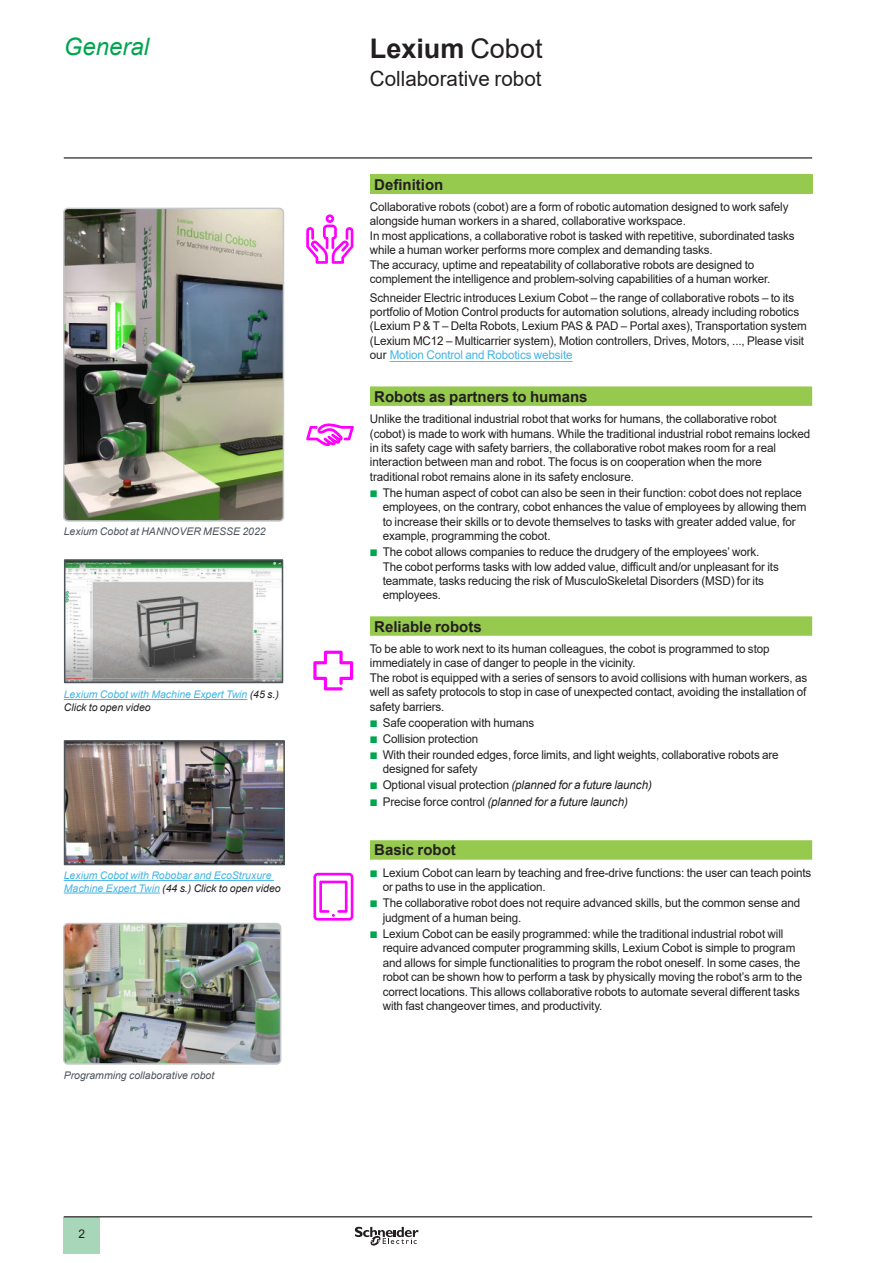
<style>
.page{position:relative;width:893px;height:1263px;background:#fff}
.page>*{position:absolute;margin:0;border:0;box-sizing:border-box;transform-origin:0 0}
.t1{font:700 27px "Arial";color:#231f20}
.t2{font:italic 24px "Arial";color:#00a54f}
.t3{font:21px "Arial";color:#231f20}
.t4{font:700 15px "Arial";color:#231f20}
.t5{font:12px/14.4px "Arial";letter-spacing:-.01em;color:#231f20}
.t6{font:italic 10.5px/12.6px "Arial";color:#42b4e6}
.t7{font:italic 10.5px "Arial";color:#4d545a}
.s1{font-weight:400}
.s2{color:#231f20}
.s3{color:#42b4e6}
.s4{font-family:"Graph Schneider";color:#00a54f}
.s5{font-style:italic}
</style>
<div class="page">
<hr style="left:64px;top:157px;width:748px;height:2px;background:#231f20">
<div style="left:64px;top:1217px;width:36px;height:37px;background:#a7d7b8"></div>
<hr style="left:64px;top:1216px;width:748px;height:1px;background:#231f20">
<svg style="left:355px;top:1227px;width:64px;height:19px"></svg>
<svg style="left:306px;top:214px;width:47px;height:50px"></svg>
<svg style="left:313px;top:873px;width:40px;height:48px"></svg>
<svg style="left:313px;top:651px;width:40px;height:39px"></svg>
<hr style="left:64px;top:699px;width:183px;height:1px;background:#42b4e6">
<hr style="left:64px;top:880px;width:210px;height:1px;background:#42b4e6">
<hr style="left:64px;top:893px;width:96px;height:1px;background:#42b4e6">
<img style="left:66px;top:211px;width:215px;height:308px">
<div style="left:63px;top:208px;width:221px;height:314px;border:2px solid #c5c8cb;border-radius:4px"></div>
<svg style="left:306px;top:423px;width:48px;height:23px"></svg>
<img style="left:66px;top:924px;width:215px;height:138px">
<div style="left:63px;top:923px;width:218px;height:142px;border:2px solid #c5c8cb;border-radius:4px"></div>
<img style="left:67px;top:562px;width:213px;height:118px">
<div style="left:64px;top:559px;width:219px;height:124px;border:2px solid #4d545a"></div>
<img style="left:67px;top:743px;width:215px;height:119px">
<div style="left:64px;top:740px;width:221px;height:125px;border:2px solid #4d545a"></div>
<div style="left:370px;top:174px;width:442px;height:20px;background:#96ca4e"></div>
<svg style="left:370px;top:386px;width:442px;height:474px"></svg>
<hr style="left:390px;top:361px;width:183px;height:1px;background:#42b4e6">
<h2 class="t2" style="left:64px;top:38px;width:87px">General</h2>
<h1 class="t1" style="left:370px;top:38px;width:174px">Lexium <span class="s1">Cobot</span></h1>
<h3 class="t3" style="left:370px;top:71px;width:173px">Collaborative robot</h3>
<p class="t7" style="left:64px;top:527px;width:203px">Lexium Cobot at HANNOVER MESSE 2022</p>
<p class="t6" style="left:64px;top:689px;width:217px">Lexium Cobot with Machine Expert Twin <span class="s2">(45 s.)<br>Click to open video</span></p>
<p class="t6" style="left:64px;top:870px;width:218px">Lexium Cobot with Robobar and EcoStruxure<br>Machine Expert Twin <span class="s2">(44 s.) Click to open video</span></p>
<p class="t7" style="left:64px;top:1071px;width:152px">Programming collaborative robot</p>
<p class="t5" style="left:79px;top:1228px;width:8px">2</p>
<p class="t4" style="left:374px;top:174px;width:71px">Definition</p>
<p class="t5" style="left:370px;top:201px;width:426px">Collaborative robots (cobot) are a form of robotic automation designed to work safely alongside human workers in a shared, collaborative workspace.<br>In most applications, a collaborative robot is tasked with repetitive, subordinated tasks while a human worker performs more complex and demanding tasks.<br>The accuracy, uptime and repeatability of collaborative robots are designed to complement the intelligence and problem-solving capabilities of a human worker.</p>
<p class="t5" style="left:370px;top:291px;width:438px">Schneider Electric introduces Lexium Cobot – the range of collaborative robots – to its portfolio of Motion Control products for automation solutions, already including robotics (Lexium P &amp; T – Delta Robots, Lexium PAS &amp; PAD – Portal axes), Transportation system (Lexium MC12 – Multicarrier system), Motion controllers, Drives, Motors, ..., Please visit our <span class="s3">Motion Control and Robotics website</span></p>
<p class="t4" style="left:374px;top:386px;width:215px">Robots as partners to humans</p>
<p class="t5" style="left:370px;top:413px;width:442px">Unlike the traditional industrial robot that works for humans, the collaborative robot (cobot) is made to work with humans. While the traditional industrial robot remains locked in its safety cage with safety barriers, the collaborative robot makes room for a real interaction between man and robot. The focus is on cooperation when the more traditional robot remains alone in its safety enclosure.</p>
<p class="t5" style="left:383px;top:486px;width:425px;text-indent:-13px"><span class="s4">b</span> The human aspect of cobot can also be seen in their function: cobot does not replace employees, on the contrary, cobot enhances the value of employees by allowing them to increase their skills or to devote themselves to tasks with greater added value, for example, programming the cobot.</p>
<p class="t5" style="left:383px;top:546px;width:398px;text-indent:-13px"><span class="s4">b</span> The cobot allows companies to reduce the drudgery of the employees’ work.<br>The cobot performs tasks with low added value, difficult and/or unpleasant for its teammate, tasks reducing the risk of MusculoSkeletal Disorders (MSD) for its employees.</p>
<p class="t4" style="left:374px;top:616px;width:109px">Reliable robots</p>
<p class="t5" style="left:370px;top:643px;width:439px">To be able to work next to its human colleagues, the cobot is programmed to stop immediately in case of danger to people in the vicinity.<br>The robot is equipped with a series of sensors to avoid collisions with human workers, as well as safety protocols to stop in case of unexpected contact, avoiding the installation of safety barriers.</p>
<p class="t5" style="left:370px;top:716px;width:410px;line-height:16px"><span class="s4">b</span> Safe cooperation with humans<br><span class="s4">b</span> Collision protection<br><span class="s4">b</span> With their rounded edges, force limits, and light weights, collaborative robots are</p>
<p class="t5" style="left:370px;top:762px;width:283px;line-height:16px;text-indent:13px">designed for safety<br><span class="s4">b</span> Optional visual protection <span class="s5">(planned for a future launch) </span><span class="s4">b</span> Precise force control <span class="s5">(planned for a future launch)</span></p>
<p class="t4" style="left:374px;top:839px;width:83px">Basic robot</p>
<p class="t5" style="left:383px;top:866px;width:430px;text-indent:-13px"><span class="s4">b</span> Lexium Cobot can learn by teaching and free-drive functions: the user can teach points or paths to use in the application.</p>
<p class="t5" style="left:383px;top:897px;width:419px;text-indent:-13px"><span class="s4">b</span> The collaborative robot does not require advanced skills, but the common sense and judgment of a human being.</p>
<p class="t5" style="left:383px;top:928px;width:421px;text-indent:-13px"><span class="s4">b</span> Lexium Cobot can be easily programmed: while the traditional industrial robot will require advanced computer programming skills, Lexium Cobot is simple to program and allows for simple functionalities to program the robot oneself. In some cases, the robot can be shown how to perform a task by physically moving the robot’s arm to the correct locations. This allows collaborative robots to automate several different tasks with fast changeover times, and productivity.</p>
</div>
